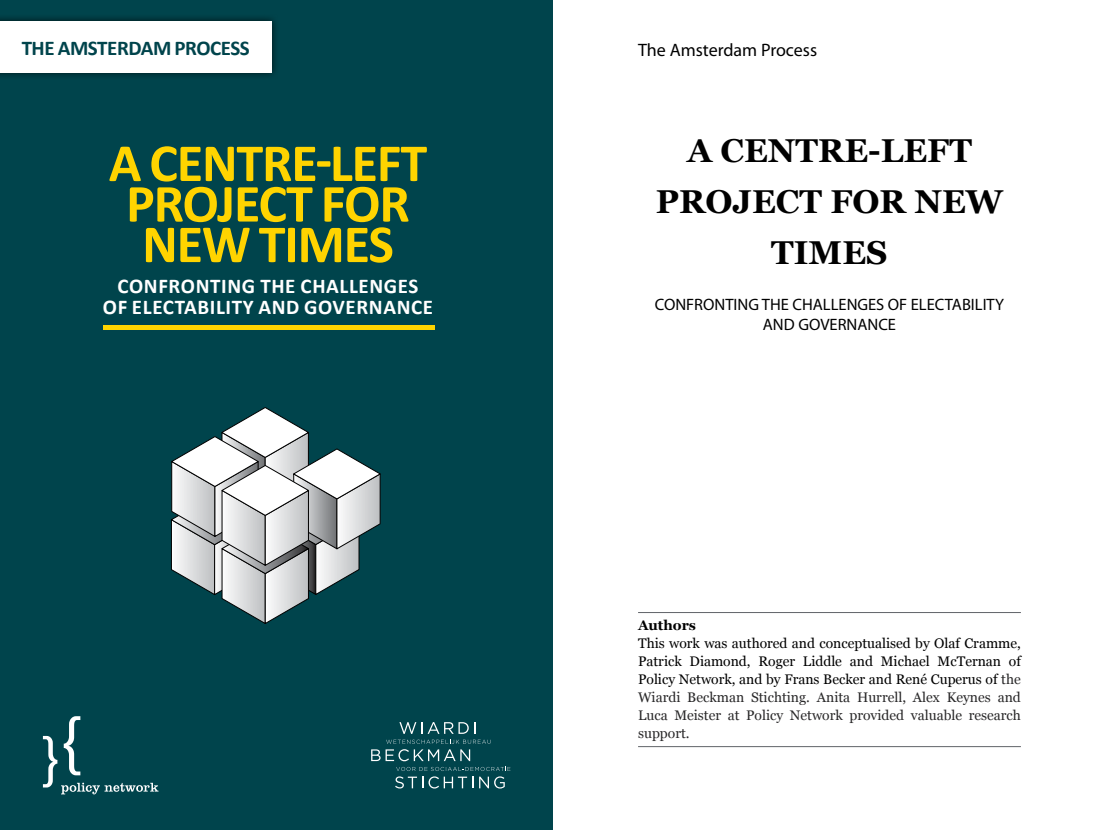
<style>
.page{position:relative;width:1106px;height:830px;background:#fff}
.page>*{position:absolute;margin:0;border:0;box-sizing:border-box;transform-origin:0 0}
.t1{font:700 54px/40.5px "Calibri";letter-spacing:-.02em;color:#ffd400}
.t2{font:700 33px/51px "Georgia";color:#000;text-align:center}
.t3{font:700 21px/21px "Calibri";letter-spacing:.03em;color:#fff;text-align:center}
.t4{font:700 21px "Calibri";letter-spacing:-.02em;color:#00444c}
.t5{font:18px "Myriad Pro";color:#000}
.t6{font:16.5px/19.8px "Myriad Pro";color:#000;text-align:center}
.t7{font:13.8px/18px "Georgia";color:#000;text-align:justify}
.t8{font:700 13.8px "Georgia";color:#000}
.s1{color:#292829}
</style>
<div class="page">
<div style="left:0;top:0;width:553px;height:829px;background:#00444c"></div>
<svg style="left:399px;top:722px;width:76px;height:11px"></svg>
<svg style="left:395px;top:776px;width:78px;height:12px"></svg>
<svg style="left:479px;top:776px;width:26px;height:12px"></svg>
<svg style="left:371px;top:739px;width:139px;height:31px"></svg>
<svg style="left:43px;top:716px;width:115px;height:78px"></svg>
<svg style="left:171px;top:407px;width:210px;height:217px"></svg>
<div style="left:0;top:13px;width:279px;height:67px;background:#000;opacity:.75"></div>
<div style="left:0;top:21px;width:271px;height:51px;background:#fff"></div>
<hr style="left:103px;top:325px;width:331px;height:4px;background:#ffd400">
<hr style="left:638px;top:745px;width:382px;height:1px;background:#616469">
<hr style="left:638px;top:612px;width:382px;height:1px;background:#616469">
<h3 class="t4" style="left:22px;top:35px;width:230px">THE AMSTERDAM PROCESS</h3>
<h1 class="t1" style="left:126px;top:140px;width:302px;text-indent:-17px">A CENTRE-LEFT<br>PROJECT FOR<br>NEW TIMES</h1>
<h3 class="t3" style="left:103px;top:274px;width:332px">CONFRONTING THE CHALLENGES<br>OF ELECTABILITY AND GOVERNANCE</h3>
<h3 class="t5" style="left:638px;top:39px;width:181px">The Amsterdam Process</h3>
<h2 class="t2" style="left:656px;top:125px;width:348px">A CENTRE-LEFT<br>PROJECT FOR NEW<br>TIMES</h2>
<p class="t6" style="left:654px;top:294px;width:351px">CONFRONTING THE CHALLENGES OF ELECTABILITY<br>AND GOVERNANCE</p>
<p class="t8" style="left:638px;top:616px;width:60px">Authors</p>
<p class="t7" style="left:638px;top:634px;width:384px">This work was authored and conceptualised by Olaf Cramme, Patrick Diamond, Roger Liddle and Michael McTernan of Policy Network, and by Frans Becker and René Cuperus of <span class="s1">the Wiardi Beckman Stichting. Anita Hurrell, Alex Keynes and Luca Meister at Policy Network provided valuable research support.</span></p>
</div>
